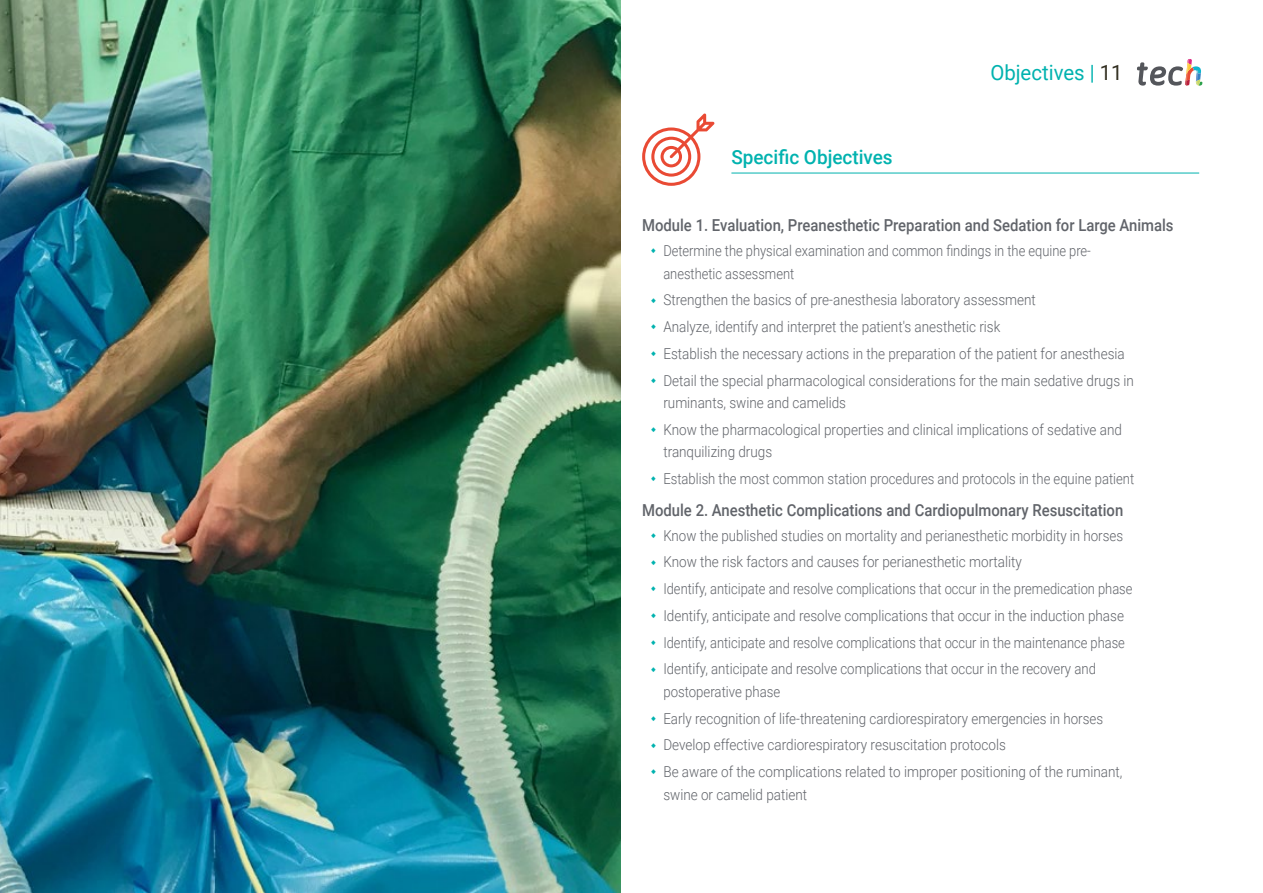
<style>
.page{position:relative;width:1263px;height:893px;background:#fff}
.page>*{position:absolute;margin:0;border:0;box-sizing:border-box;transform-origin:0 0}
.t1{font:21px "Roboto";color:#00b2af}
.t2{font:500 19.5px "Roboto";color:#00b2af}
.t3{font:500 16.5px "Roboto";color:#61646a;scale:.9 1}
.t4{font:300 15px/26.7px "Roboto";color:#61646a;scale:.9 1}
.t5{font:300 15px/26.7px "Roboto";color:#61646a;scale:.89 1}
.t6{font:300 15px/26.7px "Roboto";color:#61646a;scale:.88 1}
.t7{font:300 15px/22.5px "Roboto";color:#61646a;scale:.86 1}
.s1{color:#312e20}
</style>
<div class="page">
<img style="left:0;top:0;width:621px;height:893px">
<hr style="left:731px;top:173px;width:468px;height:1px;background:#00b2af">
<svg style="left:642px;top:113px;width:72px;height:73px"></svg>
<svg style="left:1137px;top:59px;width:65px;height:27px"></svg>
<h2 class="t2" style="left:731px;top:144px;width:163px">Specific Objectives</h2>
<h1 class="t1" style="left:990px;top:57px;width:134px">Objectives | <span class="s1">11</span></h1>
<p class="t3" style="left:642px;top:214px;width:592px">Module 1. Evaluation, Preanesthetic Preparation and Sedation for Large Animals</p>
<p class="t7" style="left:663px;top:239px;width:499px">Determine the physical examination and common findings in the equine pre&shy;anesthetic assessment</p>
<p class="t4" style="left:663px;top:286px;width:524px">Strengthen the basics of pre-anesthesia laboratory assessment<br>Analyze, identify and interpret the patient's anesthetic risk<br>Establish the necessary actions in the preparation of the patient for anesthesia Detail the special pharmacological considerations for the main sedative drugs in</p>
<p class="t4" style="left:663px;top:389px;width:511px">ruminants, swine and camelids<br>Know the pharmacological properties and clinical implications of sedative and</p>
<p class="t4" style="left:663px;top:438px;width:525px">tranquilizing drugs<br>Establish the most common station procedures and protocols in the equine patient</p>
<p class="t3" style="left:642px;top:499px;width:536px">Module 2. Anesthetic Complications and Cardiopulmonary Resuscitation</p>
<p class="t5" style="left:663px;top:521px;width:529px">Know the published studies on mortality and perianesthetic morbidity in horses Know the risk factors and causes for perianesthetic mortality<br>Identify, anticipate and resolve complications that occur in the premedication phase Identify, anticipate and resolve complications that occur in the induction phase Identify, anticipate and resolve complications that occur in the maintenance phase Identify, anticipate and resolve complications that occur in the recovery and</p>
<p class="t6" style="left:663px;top:678px;width:523px">postoperative phase<br>Early recognition of life-threatening cardiorespiratory emergencies in horses Develop effective cardiorespiratory resuscitation protocols<br>Be aware of the complications related to improper positioning of the ruminant,</p>
<p class="t4" style="left:663px;top:780px;width:161px">swine or camelid patient</p>
</div>
